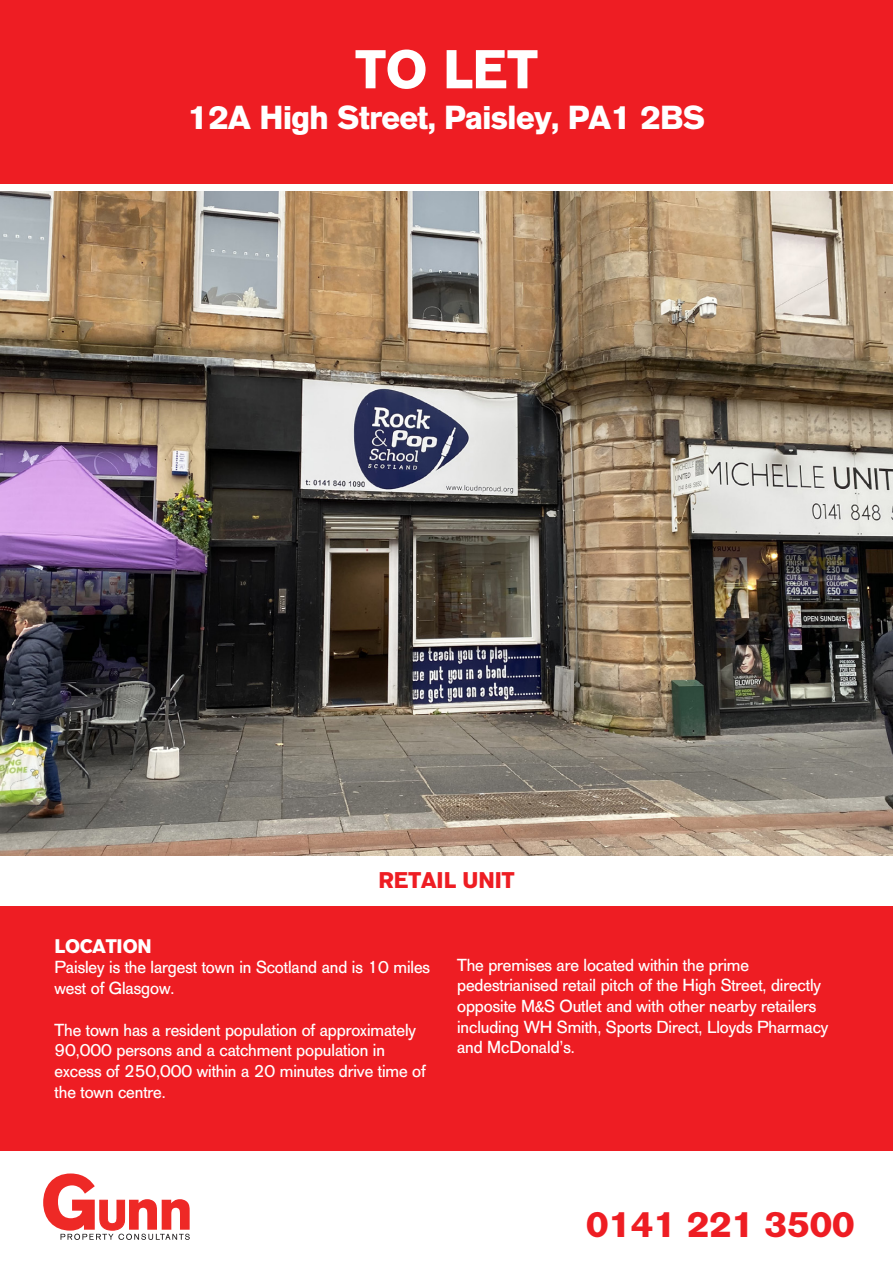
<style>
.page{position:relative;width:893px;height:1263px;background:#ee1d23}
.page>*{position:absolute;margin:0;border:0;box-sizing:border-box;transform-origin:0 0}
.t1{font:700 54px "AG Old Face";color:#fff}
.t2{font:700 36px "AG Old Face";color:#ee1d23}
.t3{font:700 33px "AG Old Face";letter-spacing:-.015em;color:#fff}
.t4{font:700 22.5px "AG Old Face";color:#ee1d23}
.t5{font:700 19.5px "AG Old Face";letter-spacing:-.005em;color:#fff}
.t6{font:17.25px/20.7px "AG Old Face";letter-spacing:-.005em;color:#fff}
</style>
<div class="page">
<img style="left:0;top:190px;width:893px;height:666px">
<div style="left:0;top:1152px;width:893px;height:111px;background:#fff"></div>
<svg style="left:43px;top:1173px;width:147px;height:67px"></svg>
<div style="left:0;top:184px;width:893px;height:6px;background:#fff"></div>
<div style="left:0;top:856px;width:893px;height:50px;background:#fff"></div>
<h1 class="t1" style="left:355px;top:37px;width:184px">TO LET</h1>
<h3 class="t3" style="left:188px;top:98px;width:519px">12A High Street, Paisley, PA1 2BS</h3>
<h3 class="t4" style="left:378px;top:867px;width:137px">RETAIL UNIT</h3>
<p class="t5" style="left:55px;top:934px;width:99px">LOCATION</p>
<p class="t6" style="left:55px;top:957px;width:377px">Paisley is the largest town in Scotland and is 10 miles west of Glasgow.</p>
<p class="t6" style="left:55px;top:1019px;width:373px">The town has a resident population of approximately 90,000 persons and a catchment population in excess of 250,000 within a 20 minutes drive time of the town centre.</p>
<p class="t6" style="left:457px;top:955px;width:373px">The premises are located within the prime pedestrianised retail pitch of the High Street, directly opposite M&amp;S Outlet and with other nearby retailers including WH Smith, Sports Direct, Lloyds Pharmacy and McDonald’s.</p>
<h2 class="t2" style="left:586px;top:1203px;width:270px">0141 221 3500</h2>
</div>
